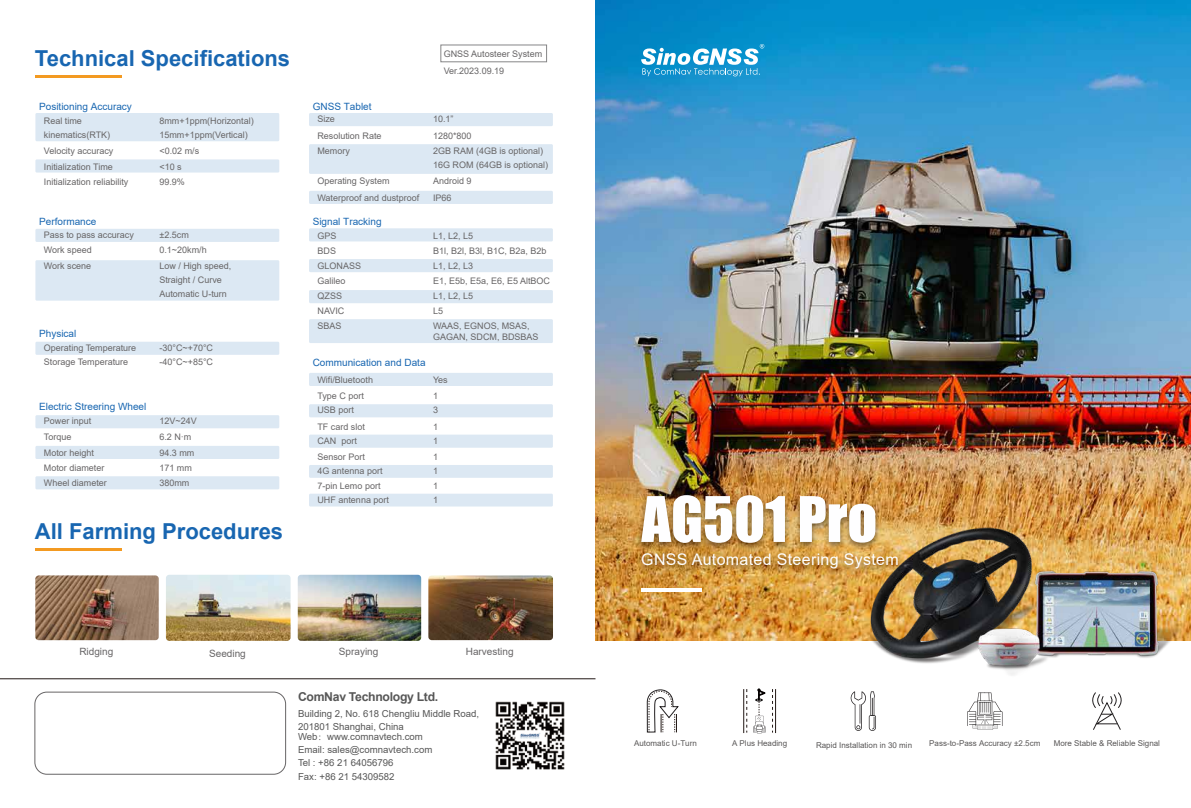
<style>
.page{position:relative;width:1191px;height:808px;background:#fff}
.page>*{position:absolute;margin:0;border:0;box-sizing:border-box;transform-origin:0 0}
.t1{font:58px "Impact";color:#fefeff}
.t2{font:700 22px "Arial";color:#1866b1}
.t3{font:16px "Arial";letter-spacing:.02em;color:#fff}
.t4{font:700 12.2px "Arial";letter-spacing:-.025em;color:#575757}
.t5{font:10px "Arial";color:#1866b1}
.t6{font:10px "Arial";color:#676566}
.t7{font:9.6px/13.1px "Arial";color:#575757}
.t8{font:9px/15px "Arial";color:#676566}
.t9{font:8px "Arial";color:#595757}
.s1{font-family:"Adobe Song Std";font-weight:300}
</style>
<div class="page">
<hr style="left:0;top:679px;width:595px;height:1px;background:#221815">
<img style="left:595px;top:0;width:596px;height:640px">
<hr style="left:35px;top:76px;width:87px;height:2px;background:#f39a21">
<hr style="left:35px;top:548px;width:87px;height:3px;background:#f39a21">
<div style="left:35px;top:113px;width:244px;height:28px;background:#dce8f3"></div>
<div style="left:309px;top:228px;width:244px;height:13px;background:#dce8f3"></div>
<div style="left:309px;top:259px;width:244px;height:13px;background:#dce8f3"></div>
<div style="left:309px;top:290px;width:244px;height:13px;background:#dce8f3"></div>
<div style="left:309px;top:319px;width:244px;height:24px;background:#dce8f3"></div>
<div style="left:309px;top:373px;width:244px;height:13px;background:#dce8f3"></div>
<div style="left:309px;top:404px;width:244px;height:13px;background:#dce8f3"></div>
<div style="left:309px;top:435px;width:244px;height:13px;background:#dce8f3"></div>
<div style="left:309px;top:465px;width:244px;height:13px;background:#dce8f3"></div>
<div style="left:309px;top:494px;width:244px;height:12px;background:#dce8f3"></div>
<div style="left:35px;top:159px;width:244px;height:14px;background:#dce8f3"></div>
<div style="left:35px;top:229px;width:244px;height:13px;background:#dce8f3"></div>
<div style="left:35px;top:342px;width:244px;height:13px;background:#dce8f3"></div>
<div style="left:35px;top:415px;width:244px;height:13px;background:#dce8f3"></div>
<div style="left:35px;top:446px;width:244px;height:13px;background:#dce8f3"></div>
<div style="left:35px;top:476px;width:244px;height:13px;background:#dce8f3"></div>
<div style="left:309px;top:113px;width:244px;height:13px;background:#dce8f3"></div>
<div style="left:309px;top:191px;width:244px;height:13px;background:#dce8f3"></div>
<div style="left:309px;top:144px;width:244px;height:30px;background:#dce8f3"></div>
<div style="left:35px;top:260px;width:244px;height:41px;background:#dce8f3"></div>
<img style="left:35px;top:575px;width:124px;height:65px">
<img style="left:428px;top:575px;width:125px;height:65px">
<img style="left:298px;top:575px;width:123px;height:66px">
<img style="left:166px;top:575px;width:124px;height:66px">
<div style="left:440px;top:45px;width:107px;height:17px;border:1px solid #868687"></div>
<div style="left:35px;top:692px;width:251px;height:82px;border:1px solid #676566;border-radius:12px"></div>
<img style="left:495px;top:701px;width:70px;height:69px">
<svg style="left:646px;top:689px;width:33px;height:44px"></svg>
<svg style="left:753px;top:689px;width:12px;height:44px"></svg>
<hr style="left:743px;top:689px;width:1px;height:44px;background:#221815">
<svg style="left:746px;top:689px;width:1px;height:43px"></svg>
<hr style="left:775px;top:689px;width:1px;height:44px;background:#221815">
<svg style="left:772px;top:689px;width:1px;height:43px"></svg>
<svg style="left:641px;top:44px;width:123px;height:32px"></svg>
<img style="left:832px;top:457px;width:359px;height:274px">
<img style="left:632px;top:545px;width:275px;height:36px">
<img style="left:632px;top:484px;width:253px;height:89px">
<hr style="left:641px;top:588px;width:60px;height:3px;background:#fff">
<h2 class="t2" style="left:35px;top:43px;width:257px">Technical Specifications</h2>
<p class="t5" style="left:39px;top:99px;width:94px">Positioning Accuracy</p>
<p class="t8" style="left:44px;top:113px;width:68px;line-height:14px">Real time kinematics(RTK)</p>
<p class="t8" style="left:159px;top:113px;width:96px;line-height:14px">8mm+1ppm(Horizontal)<br>15mm+1ppm(Vertical)</p>
<p class="t8" style="left:44px;top:143px;width:71px">Velocity accuracy</p>
<p class="t8" style="left:159px;top:143px;width:41px">&lt;0.02 m/s</p>
<p class="t8" style="left:44px;top:159px;width:71px">Initialization Time</p>
<p class="t8" style="left:159px;top:159px;width:24px">&lt;10 s</p>
<p class="t8" style="left:44px;top:174px;width:86px">Initialization reliability</p>
<p class="t8" style="left:159px;top:174px;width:27px">99.9%</p>
<p class="t5" style="left:39px;top:215px;width:59px">Performance</p>
<p class="t8" style="left:44px;top:227px;width:92px">Pass to pass accuracy</p>
<p class="t8" style="left:159px;top:227px;width:31px">±2.5cm</p>
<p class="t8" style="left:44px;top:243px;width:49px">Work speed</p>
<p class="t8" style="left:159px;top:243px;width:49px">0.1~20km/h</p>
<p class="t8" style="left:44px;top:259px;width:49px">Work scene</p>
<p class="t8" style="left:159px;top:259px;width:74px;line-height:14px">Low / High speed,<br>Straight / Curve<br>Automatic U-turn</p>
<p class="t5" style="left:39px;top:327px;width:39px">Physical</p>
<p class="t8" style="left:44px;top:341px;width:94px;line-height:13.8px">Operating Temperature<br>Storage Temperature</p>
<p class="t8" style="left:159px;top:341px;width:55px;line-height:13.8px">-30°C~+70°C -40°C~+85°C</p>
<p class="t5" style="left:39px;top:399px;width:109px">Electric Streering Wheel</p>
<p class="t8" style="left:44px;top:413px;width:49px">Power input</p>
<p class="t8" style="left:159px;top:413px;width:39px">12V~24V</p>
<p class="t8" style="left:44px;top:429px;width:29px">Torque</p>
<p class="t8" style="left:159px;top:429px;width:34px">6.2 N·m</p>
<p class="t8" style="left:44px;top:460px;width:65px">Motor diameter<br>Wheel diameter</p>
<p class="t8" style="left:44px;top:445px;width:52px">Motor height</p>
<p class="t8" style="left:159px;top:445px;width:37px">94.3 mm<br>171 mm<br>380mm</p>
<h2 class="t2" style="left:35px;top:515px;width:250px">All Farming Procedures</h2>
<p class="t8" style="left:444px;top:46px;width:100px">GNSS Autosteer System</p>
<p class="t8" style="left:444px;top:63px;width:62px">Ver.2023.09.19</p>
<p class="t5" style="left:313px;top:99px;width:60px">GNSS Tablet</p>
<p class="t8" style="left:317px;top:112px;width:19px">Size</p>
<p class="t8" style="left:433px;top:112px;width:22px">10.1”</p>
<p class="t8" style="left:317px;top:129px;width:66px">Resolution Rate</p>
<p class="t8" style="left:433px;top:129px;width:40px">1280*800</p>
<p class="t8" style="left:317px;top:143px;width:34px">Memory</p>
<p class="t8" style="left:433px;top:144px;width:117px;line-height:14px">2GB RAM (4GB is optional)<br>16G ROM (64GB is optional)</p>
<p class="t8" style="left:317px;top:173px;width:74px">Operating System</p>
<p class="t8" style="left:433px;top:173px;width:40px">Android 9</p>
<p class="t8" style="left:317px;top:190px;width:103px">Waterproof and dustproof</p>
<p class="t8" style="left:433px;top:190px;width:20px">IP66</p>
<p class="t5" style="left:313px;top:214px;width:70px">Signal Tracking</p>
<p class="t8" style="left:317px;top:228px;width:45px">GPS<br>BDS<br>GLONASS<br>Galileo<br>QZSS<br>NAVIC<br>SBAS</p>
<p class="t8" style="left:433px;top:228px;width:119px">L1, L2, L5<br>B1l, B2l, B3l, B1C, B2a, B2b<br>L1, L2, L3<br>E1, E5b, E5a, E6, E5 AltBOC<br>L1, L2, L5<br>L5<br>WAAS, EGNOS, MSAS,</p>
<p class="t8" style="left:433px;top:329px;width:107px">GAGAN, SDCM, BDSBAS</p>
<p class="t5" style="left:313px;top:355px;width:114px">Communication and Data</p>
<p class="t8" style="left:317px;top:372px;width:57px">Wifi/Bluetooth</p>
<p class="t8" style="left:433px;top:372px;width:16px">Yes</p>
<p class="t8" style="left:317px;top:388px;width:48px">Type C port</p>
<p class="t8" style="left:433px;top:388px;width:7px">1</p>
<p class="t8" style="left:317px;top:402px;width:38px">USB port</p>
<p class="t8" style="left:433px;top:402px;width:7px">3</p>
<p class="t8" style="left:317px;top:419px;width:49px">TF card slot</p>
<p class="t8" style="left:433px;top:419px;width:7px">1</p>
<p class="t8" style="left:317px;top:433px;width:41px">CAN port</p>
<p class="t8" style="left:433px;top:433px;width:7px">1</p>
<p class="t8" style="left:317px;top:449px;width:49px">Sensor Port</p>
<p class="t8" style="left:433px;top:449px;width:7px">1</p>
<p class="t8" style="left:317px;top:464px;width:67px">4G antenna port</p>
<p class="t8" style="left:433px;top:464px;width:7px">1</p>
<p class="t8" style="left:317px;top:478px;width:65px">7-pin Lemo port</p>
<p class="t8" style="left:433px;top:478px;width:7px">1</p>
<p class="t8" style="left:317px;top:493px;width:73px">UHF antenna port</p>
<p class="t8" style="left:433px;top:493px;width:7px">1</p>
<p class="t6" style="left:79px;top:645px;width:35px">Ridging</p>
<p class="t6" style="left:209px;top:647px;width:38px">Seeding</p>
<p class="t6" style="left:339px;top:644px;width:41px">Spraying</p>
<p class="t6" style="left:466px;top:645px;width:49px">Harvesting</p>
<h1 class="t1" style="left:641px;top:474px;width:237px">AG501 Pro</h1>
<h3 class="t3" style="left:641px;top:548px;width:259px">GNSS Automated Steering System</h3>
<h3 class="t4" style="left:298px;top:688px;width:142px">ComNav Technology Ltd.</h3>
<p class="t7" style="left:298px;top:707px;width:183px">Building 2, No. 618 Chengliu Middle Road,<br>201801 Shanghai, China</p>
<p class="t7" style="left:298px;top:730px;width:136px">Web<span class="s1">：</span>www.comnavtech.com<br>Email: sales@comnavtech.com<br>Tel : +86 21 64056796<br>Fax: +86 21 54309582</p>
<p class="t9" style="left:634px;top:737px;width:64px">Automatic U-Turn</p>
<p class="t9" style="left:732px;top:737px;width:57px">A Plus Heading</p>
<p class="t9" style="left:816px;top:739px;width:98px">Rapid Installation in 30 min</p>
<p class="t9" style="left:929px;top:737px;width:113px">Pass-to-Pass Accuracy ±2.5cm</p>
<p class="t9" style="left:1053px;top:737px;width:108px">More Stable &amp; Reliable Signal</p>
</div>
